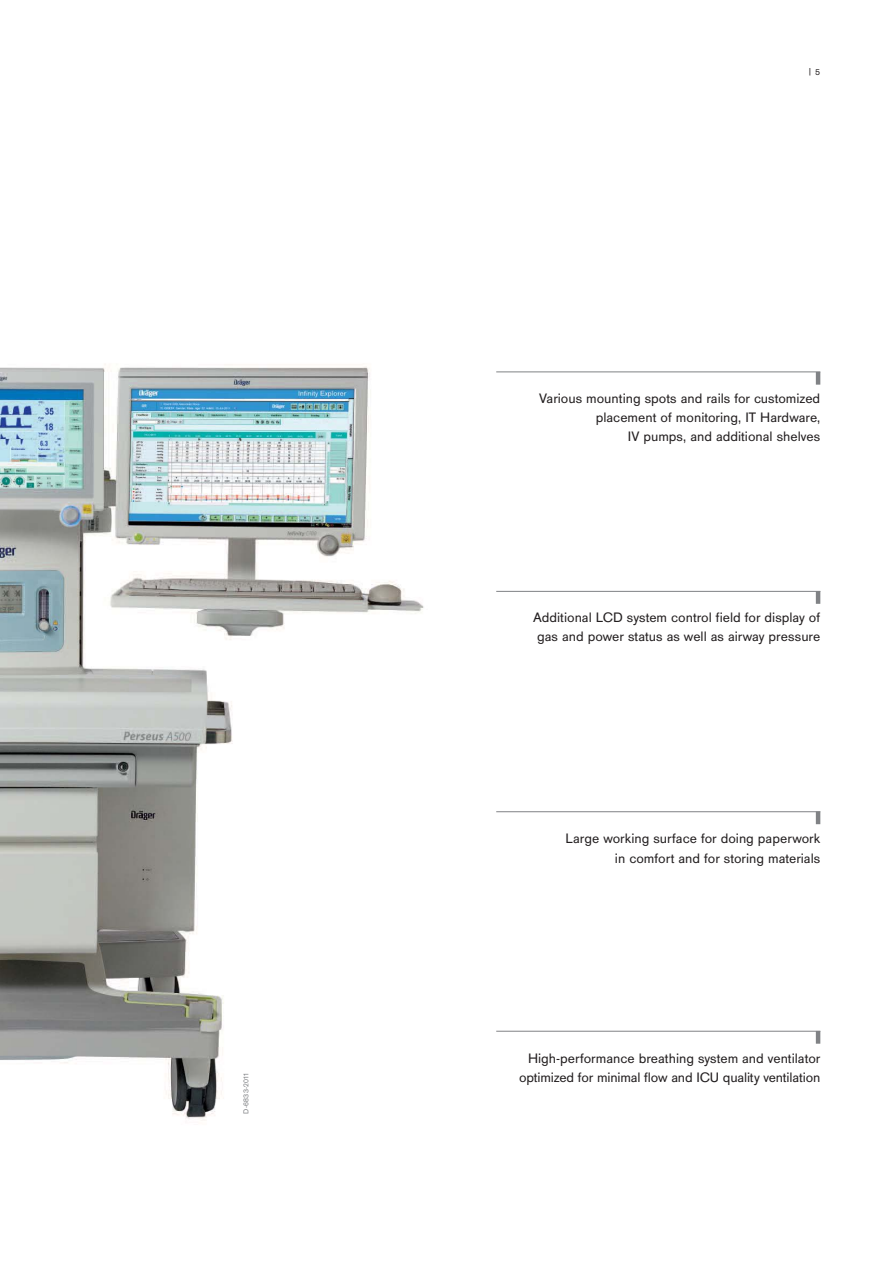
<style>
.page{position:relative;width:893px;height:1263px;background:#fff}
.page>*{position:absolute;margin:0;border:0;box-sizing:border-box;transform-origin:0 0}
.t1{font:14.25px/19px "Draeger San";color:#231f20;text-align:right}
.t2{font:9px "Draeger San Tab";color:#231f20}
.t3{font:7.5px "Draeger San";letter-spacing:.025em;color:#808285}
</style>
<div class="page">
<img style="left:0;top:364px;width:518px;height:757px">
<hr style="left:816px;top:372px;width:4px;height:13px;background:#808285">
<hr style="left:496px;top:372px;width:324px;height:1px;background:#808285">
<hr style="left:496px;top:591px;width:324px;height:1px;background:#808285">
<hr style="left:496px;top:1031px;width:324px;height:1px;background:#808285">
<hr style="left:496px;top:811px;width:324px;height:1px;background:#808285">
<hr style="left:816px;top:591px;width:4px;height:13px;background:#808285">
<hr style="left:816px;top:811px;width:4px;height:13px;background:#808285">
<hr style="left:816px;top:1031px;width:4px;height:13px;background:#808285">
<p class="t3" style="left:243px;top:1114px;width:42px;rotate:-90deg">D-6833-2011</p>
<p class="t2" style="left:807px;top:66px;width:14px">| 5</p>
<p class="t1" style="left:539px;top:390px;width:283px">Various mounting spots and rails for customized placement of monitoring, IT Hardware,<br>IV pumps, and additional shelves</p>
<p class="t1" style="left:533px;top:609px;width:289px;text-align:left">Additional LCD system control field for display of gas and power status as well as airway pressure</p>
<p class="t1" style="left:566px;top:830px;width:256px">Large working surface for doing paperwork in comfort and for storing materials</p>
<p class="t1" style="left:519px;top:1050px;width:303px">High-performance breathing system and ventilator optimized for minimal flow and ICU quality ventilation</p>
</div>
